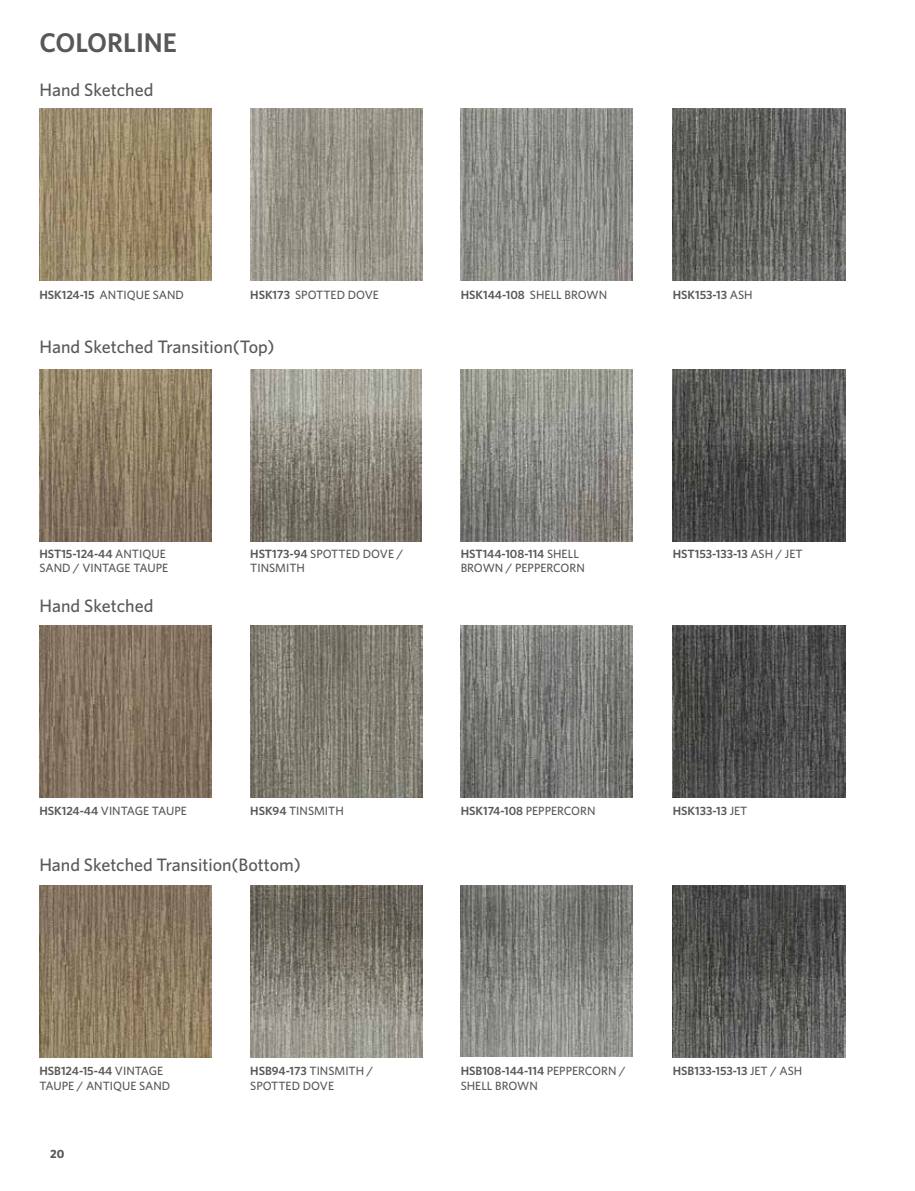
<style>
.page{position:relative;width:915px;height:1191px;background:#fff}
.page>*{position:absolute;margin:0;border:0;box-sizing:border-box;transform-origin:0 0}
.t1{font:600 27px "Whitney";color:#595757}
.t2{font:500 18px "Whitney";color:#595757}
.t3{font:500 12px/14.4px "Whitney";color:#595757}
.t4{font:600 12px "Whitney";color:#595757}
.t5{font:700 12px "Whitney";color:#595757}
.s1{font-weight:600}
.s2{font-weight:500}
</style>
<div class="page">
<img style="left:39px;top:108px;width:172px;height:172px">
<img style="left:39px;top:369px;width:172px;height:172px">
<img style="left:39px;top:625px;width:172px;height:172px">
<img style="left:39px;top:885px;width:172px;height:173px">
<img style="left:250px;top:108px;width:172px;height:172px">
<img style="left:250px;top:369px;width:171px;height:172px">
<img style="left:250px;top:625px;width:172px;height:172px">
<img style="left:250px;top:885px;width:172px;height:173px">
<img style="left:460px;top:108px;width:172px;height:172px">
<img style="left:460px;top:369px;width:172px;height:172px">
<img style="left:460px;top:625px;width:172px;height:172px">
<img style="left:460px;top:885px;width:172px;height:172px">
<img style="left:672px;top:108px;width:172px;height:172px">
<img style="left:672px;top:625px;width:172px;height:172px">
<img style="left:672px;top:369px;width:172px;height:172px">
<img style="left:672px;top:885px;width:172px;height:173px">
<h1 class="t1" style="left:39px;top:25px;width:139px">COLORLINE</h1>
<h2 class="t2" style="left:39px;top:78px;width:115px">Hand Sketched</h2>
<p class="t3" style="left:39px;top:287px;width:146px"><span class="s1">HSK124-15</span> ANTIQUE SAND</p>
<p class="t3" style="left:250px;top:287px;width:130px"><span class="s1">HSK173</span> SPOTTED DOVE</p>
<h2 class="t2" style="left:39px;top:335px;width:236px">Hand Sketched Transition(Top)</h2>
<p class="t4" style="left:460px;top:287px;width:148px">HSK144-108 <span class="s2">SHELL BROWN</span></p>
<p class="t4" style="left:672px;top:287px;width:81px">HSK153-13 <span class="s2">ASH</span></p>
<p class="t3" style="left:39px;top:546px;width:130px"><span class="s1">HST15-124-44</span> ANTIQUE<br>SAND / VINTAGE TAUPE</p>
<h2 class="t2" style="left:39px;top:593px;width:115px">Hand Sketched</h2>
<p class="t3" style="left:250px;top:546px;width:154px"><span class="s1">HST173-94</span> SPOTTED DOVE /<br>TINSMITH</p>
<p class="t3" style="left:460px;top:546px;width:126px"><span class="s1">HST144-108-114</span> SHELL<br>BROWN / PEPPERCORN</p>
<p class="t4" style="left:672px;top:546px;width:131px">HST153-133-13 <span class="s2">ASH / JET</span></p>
<p class="t3" style="left:39px;top:803px;width:149px"><span class="s1">HSK124-44</span> VINTAGE TAUPE</p>
<p class="t3" style="left:250px;top:803px;width:95px"><span class="s1">HSK94</span> TINSMITH</p>
<h2 class="t2" style="left:39px;top:853px;width:263px">Hand Sketched Transition(Bottom)</h2>
<p class="t3" style="left:39px;top:1063px;width:132px"><span class="s1">HSB124-15-44</span> VINTAGE<br>TAUPE / ANTIQUE SAND</p>
<p class="t5" style="left:50px;top:1145px;width:16px">20</p>
<p class="t3" style="left:250px;top:1063px;width:124px"><span class="s1">HSB94-173</span> TINSMITH /<br>SPOTTED DOVE</p>
<p class="t4" style="left:460px;top:803px;width:136px">HSK174-108 <span class="s2">PEPPERCORN</span></p>
<p class="t4" style="left:672px;top:803px;width:76px">HSK133-13 <span class="s2">JET</span></p>
<p class="t3" style="left:460px;top:1063px;width:166px"><span class="s1">HSB108-144-114</span> PEPPERCORN /<br>SHELL BROWN</p>
<p class="t4" style="left:672px;top:1063px;width:131px">HSB133-153-13 <span class="s2">JET / ASH</span></p>
</div>
